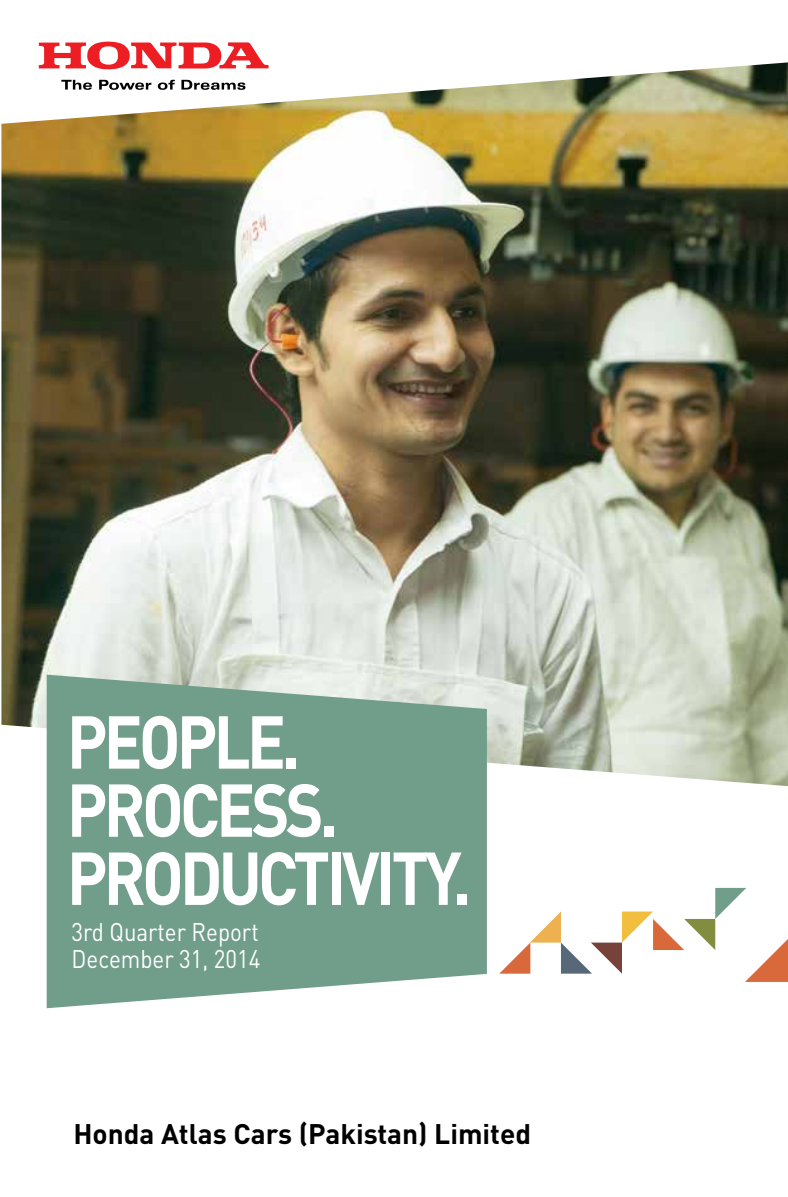
<style>
.page{position:relative;width:788px;height:1197px;background:#fff}
.page>*{position:absolute;margin:0;border:0;box-sizing:border-box;transform-origin:0 0}
.t1{font:700 73.5px/68.1px "DIN";letter-spacing:-.06em;color:#fff;scale:.88 1}
.t2{font:700 28px "DIN";color:#000}
.t3{font:25.38px/27.3px "DIN";color:#fff;scale:.88 1}
</style>
<div class="page">
<img style="left:1px;top:62px;width:787px;height:724px">
<svg style="left:499px;top:888px;width:289px;height:94px"></svg>
<svg style="left:47px;top:675px;width:440px;height:333px;background:#7da594"></svg>
<svg style="left:39px;top:41px;width:229px;height:29px"></svg>
<svg style="left:61px;top:80px;width:31px;height:10px"></svg>
<svg style="left:99px;top:80px;width:52px;height:10px"></svg>
<svg style="left:158px;top:80px;width:17px;height:10px"></svg>
<svg style="left:181px;top:80px;width:64px;height:10px"></svg>
<h1 class="t1" style="left:67px;top:705px;width:461px">PEOPLE.<br>PROCESS.<br>PRODUCTIVITY.</h1>
<p class="t3" style="left:72px;top:918px;width:216px">3rd Quarter Report<br>December 31, 2014</p>
<p class="t2" style="left:73px;top:1115px;width:459px">Honda Atlas Cars (Pakistan) Limited</p>
</div>
